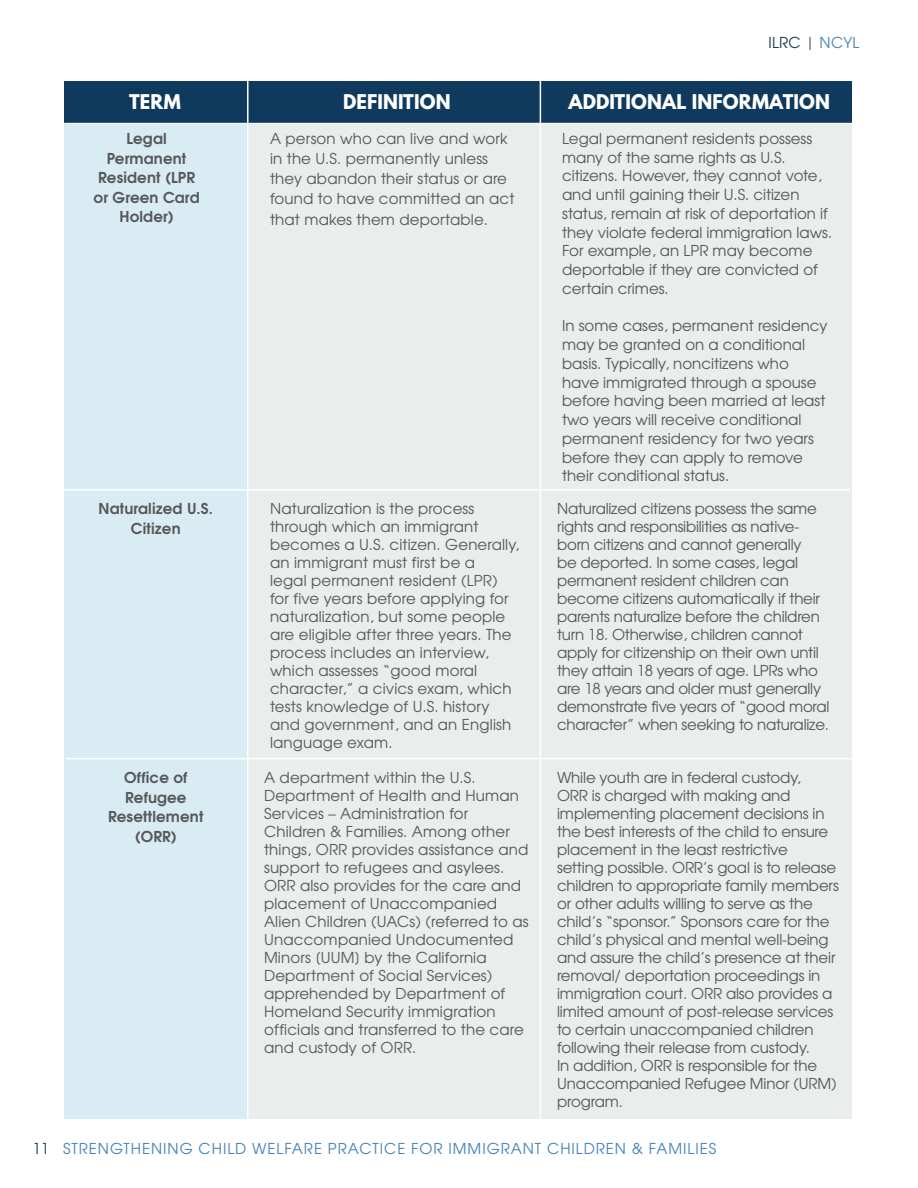
<style>
.page{position:relative;width:918px;height:1188px;background:#fff}
.page>*{position:absolute;margin:0;border:0;box-sizing:border-box;transform-origin:0 0}
.t1{font:700 18px "League Spartan";letter-spacing:.01em;color:#fff}
.t2{font:15px/18px "Te X Gyre Adventor";color:#57585a}
.t3{font:700 15px/19.5px "Te X Gyre Adventor";letter-spacing:.01em;color:#57585a;text-align:center}
.t4{font:15px "Te X Gyre Adventor";letter-spacing:.065em;color:#4582b7}
.t5{font:15px "Te X Gyre Adventor";letter-spacing:.01em;color:#103a5d}
.s1{color:#57585a}
.s2{color:#4683b5}
</style>
<div class="page">
<div style="left:65px;top:81px;width:787px;height:42px;background:#103a5d"></div>
<div style="left:248px;top:123px;width:604px;height:995px;background:#e9edeb"></div>
<div style="left:65px;top:123px;width:182px;height:995px;background:#daecf3"></div>
<hr style="left:65px;top:123px;width:787px;height:1px;background:#fff">
<hr style="left:63px;top:489px;width:787px;height:1px;background:#fff">
<hr style="left:247px;top:55px;width:2px;height:1066px;background:#fff">
<hr style="left:540px;top:55px;width:1px;height:1066px;background:#fff">
<hr style="left:66px;top:758px;width:787px;height:1px;background:#fff">
<p class="t5" style="left:769px;top:31px;width:92px">ILRC <span class="s1">|</span> <span class="s2">NCYL</span></p>
<p class="t5" style="left:32px;top:1136px;width:18px">11</p>
<p class="t1" style="left:129px;top:87px;width:53px">TERM</p>
<p class="t1" style="left:343px;top:87px;width:109px">DEFINITION</p>
<p class="t1" style="left:568px;top:87px;width:263px">ADDITIONAL INFORMATION</p>
<p class="t3" style="left:94px;top:128px;width:107px">Legal<br>Permanent<br>Resident (LPR or Green Card<br>Holder)</p>
<p class="t2" style="left:270px;top:127px;width:246px;line-height:20.2px">A person who can live and work in the U.S. permanently unless they abandon their status or are found to have committed an act that makes them deportable.</p>
<p class="t2" style="left:562px;top:128px;width:272px;line-height:18.8px">Legal permanent residents possess many of the same rights as U.S. citizens. However, they cannot vote, and until gaining their U.S. citizen status, remain at risk of deportation if they violate federal immigration laws.<br>For example, an LPR may become deportable if they are convicted of certain crimes.</p>
<p class="t2" style="left:562px;top:316px;width:267px;line-height:18.8px">In some cases, permanent residency may be granted on a conditional basis. Typically, noncitizens who have immigrated through a spouse before having been married at least two years will receive conditional permanent residency for two years before they can apply to remove their conditional status.</p>
<p class="t3" style="left:99px;top:497px;width:116px">Naturalized U.S.<br>Citizen</p>
<p class="t2" style="left:270px;top:498px;width:251px">Naturalization is the process through which an immigrant becomes a U.S. citizen. Generally, an immigrant must first be a<br>legal permanent resident (LPR) for five years before applying for naturalization, but some people are eligible after three years. The process includes an interview, which assesses “good moral character,” a civics exam, which tests knowledge of U.S. history and government, and an English language exam.</p>
<p class="t2" style="left:557px;top:498px;width:274px">Naturalized citizens possess the same rights and responsibilities as native&shy;born citizens and cannot generally<br>be deported. In some cases, legal permanent resident children can become citizens automatically if their parents naturalize before the children turn 18. Otherwise, children cannot apply for citizenship on their own until they attain 18 years of age. LPRs who are 18 years and older must generally demonstrate five years of “good moral character” when seeking to naturalize.</p>
<p class="t3" style="left:108px;top:767px;width:97px">Office of<br>Refugee<br>Resettlement (ORR)</p>
<p class="t2" style="left:264px;top:768px;width:266px">A department within the U.S.<br>Department of Health and Human<br>Services – Administration for<br>Children &amp; Families. Among other things, ORR provides assistance and support to refugees and asylees.<br>ORR also provides for the care and placement of Unaccompanied<br>Alien Children (UACs) (referred to as<br>Unaccompanied Undocumented<br>Minors [UUM] by the California<br>Department of Social Services) apprehended by Department of<br>Homeland Security immigration officials and transferred to the care and custody of ORR.</p>
<p class="t2" style="left:557px;top:768px;width:283px">While youth are in federal custody,<br>ORR is charged with making and implementing placement decisions in the best interests of the child to ensure placement in the least restrictive<br>setting possible. ORR’s goal is to release children to appropriate family members or other adults willing to serve as the child’s “sponsor.” Sponsors care for the child’s physical and mental well-being and assure the child’s presence at their removal/ deportation proceedings in immigration court. ORR also provides a limited amount of post-release services to certain unaccompanied children following their release from custody.<br>In addition, ORR is responsible for the Unaccompanied Refugee Minor (URM) program.</p>
<p class="t4" style="left:63px;top:1136px;width:655px">STRENGTHENING CHILD WELFARE PRACTICE FOR IMMIGRANT CHILDREN &amp; FAMILIES</p>
</div>
